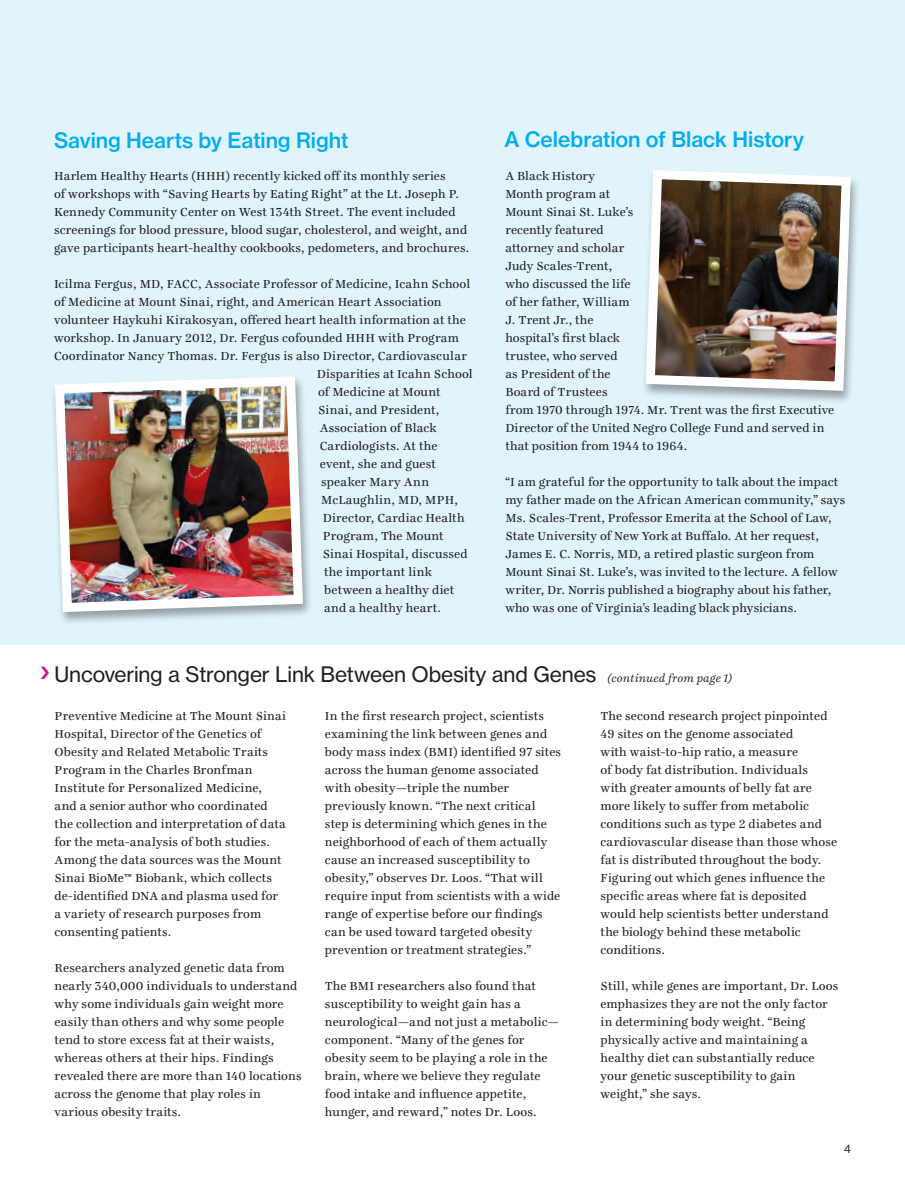
<style>
.page{position:relative;width:905px;height:1188px;background:#fff}
.page>*{position:absolute;margin:0;border:0;box-sizing:border-box;transform-origin:0 0}
.t1{font:21px "N Haas Grotesk TX Std 55 Rg";letter-spacing:-.01em;color:#231f20}
.t2{font:21px "N Haas Grotesk TX Std 65 Md";color:#00aeef}
.t3{font:12.75px/18px "Ingeborg";letter-spacing:.015em;color:#231f20}
.t4{font:12px "N Haas Grotesk DS Std 55 Rg";color:#231f20}
.s1{font-family:"Ingeborg";font-style:italic;font-size:12px}
</style>
<div class="page">
<div style="left:0;top:0;width:904px;height:645px;background:#e1f4fc"></div>
<div style="left:50px;top:375px;width:263px;height:251px;background:#231f20;opacity:.4"></div>
<img style="left:50px;top:375px;width:257px;height:242px">
<div style="left:641px;top:169px;width:220px;height:235px;background:#231f20;opacity:.4"></div>
<img style="left:641px;top:169px;width:214px;height:226px">
<h1 class="t2" style="left:54px;top:127px;width:296px">Saving Hearts by Eating Right</h1>
<p class="t3" style="left:54px;top:167px;width:417px">Harlem Healthy Hearts (HHH) recently kicked off its monthly series<br>of workshops with “Saving Hearts by Eating Right” at the Lt. Joseph P.<br>Kennedy Community Center on West 134th Street. The event included screenings for blood pressure, blood sugar, cholesterol, and weight, and gave participants heart-healthy cookbooks, pedometers, and brochures.</p>
<p class="t3" style="left:54px;top:275px;width:418px">Icilma Fergus, MD, FACC, Associate Professor of Medicine, Icahn School</p>
<p class="t3" style="left:54px;top:293px;width:389px">of Medicine at Mount Sinai, right, and American Heart Association</p>
<p class="t3" style="left:54px;top:311px;width:413px">volunteer Haykuhi Kirakosyan, offered heart health information at the</p>
<p class="t3" style="left:54px;top:329px;width:406px">workshop. In January 2012, Dr. Fergus cofounded HHH with Program</p>
<p class="t3" style="left:54px;top:347px;width:414px">Coordinator Nancy Thomas. Dr. Fergus is also Director, Cardiovascular</p>
<p class="t3" style="left:316px;top:365px;width:157px">Disparities at Icahn School</p>
<p class="t3" style="left:318px;top:383px;width:124px">of Medicine at Mount</p>
<p class="t3" style="left:318px;top:401px;width:123px">Sinai, and President,</p>
<p class="t3" style="left:319px;top:419px;width:118px">Association of Black</p>
<p class="t3" style="left:319px;top:437px;width:119px">Cardiologists. At the</p>
<p class="t3" style="left:319px;top:455px;width:118px">event, she and guest</p>
<p class="t3" style="left:321px;top:473px;width:109px">speaker Mary Ann</p>
<p class="t3" style="left:321px;top:491px;width:138px">McLaughlin, MD, MPH,</p>
<p class="t3" style="left:323px;top:509px;width:143px">Director, Cardiac Health</p>
<p class="t3" style="left:323px;top:527px;width:122px">Program, The Mount</p>
<p class="t3" style="left:323px;top:545px;width:146px">Sinai Hospital, discussed</p>
<p class="t3" style="left:324px;top:563px;width:109px">the important link</p>
<p class="t3" style="left:324px;top:581px;width:131px">between a healthy diet</p>
<p class="t3" style="left:324px;top:599px;width:118px">and a healthy heart.</p>
<h1 class="t2" style="left:504px;top:126px;width:301px">A Celebration of Black History</h1>
<p class="t3" style="left:505px;top:167px;width:330px">A Black History<br>Month program at<br>Mount Sinai St. Luke’s<br>recently featured<br>attorney and scholar<br>Judy Scales-Trent,<br>who discussed the life<br>of her father, William<br>J. Trent Jr., the<br>hospital’s first black<br>trustee, who served<br>as President of the<br>Board of Trustees<br>from 1970 through 1974. Mr. Trent was the first Executive<br>Director of the United Negro College Fund and served in that position from 1944 to 1964.</p>
<p class="t3" style="left:505px;top:473px;width:341px">“I am grateful for the opportunity to talk about the impact my father made on the African American community,” says Ms. Scales-Trent, Professor Emerita at the School of Law, State University of New York at Buffalo. At her request, James E. C. Norris, MD, a retired plastic surgeon from Mount Sinai St. Luke’s, was invited to the lecture. A fellow writer, Dr. Norris published a biography about his father, who was one of Virginia’s leading black physicians.</p>
<h1 class="t1" style="left:54px;top:662px;width:679px">Uncovering a Stronger Link Between Obesity and Genes <span class="s1">(continued from page 1)</span></h1>
<p class="t3" style="left:325px;top:707px;width:238px">In the first research project, scientists examining the link between genes and body mass index (BMI) identified 97 sites across the human genome associated with obesity—triple the number previously known. “The next critical step is determining which genes in the neighborhood of each of them actually cause an increased susceptibility to obesity,” observes Dr. Loos. “That will require input from scientists with a wide range of expertise before our findings can be used toward targeted obesity prevention or treatment strategies.”</p>
<p class="t3" style="left:325px;top:977px;width:236px">The BMI researchers also found that susceptibility to weight gain has a neurological—and not just a metabolic— component. “Many of the genes for obesity seem to be playing a role in the brain, where we believe they regulate food intake and influence appetite, hunger, and reward,” notes Dr. Loos.</p>
<p class="t3" style="left:55px;top:707px;width:233px">Preventive Medicine at The Mount Sinai Hospital, Director of the Genetics of Obesity and Related Metabolic Traits Program in the Charles Bronfman Institute for Personalized Medicine, and a senior author who coordinated the collection and interpretation of data for the meta-analysis of both studies.<br>Among the data sources was the Mount Sinai BioMe™ Biobank, which collects de-identified DNA and plasma used for a variety of research purposes from consenting patients.</p>
<p class="t3" style="left:55px;top:959px;width:248px">Researchers analyzed genetic data from nearly 340,000 individuals to understand why some individuals gain weight more easily than others and why some people tend to store excess fat at their waists, whereas others at their hips. Findings revealed there are more than 140 locations across the genome that play roles in various obesity traits.</p>
<p class="t3" style="left:600px;top:707px;width:238px">The second research project pinpointed 49 sites on the genome associated<br>with waist-to-hip ratio, a measure<br>of body fat distribution. Individuals with greater amounts of belly fat are more likely to suffer from metabolic conditions such as type 2 diabetes and cardiovascular disease than those whose fat is distributed throughout the body.<br>Figuring out which genes influence the specific areas where fat is deposited would help scientists better understand the biology behind these metabolic conditions.</p>
<p class="t3" style="left:600px;top:977px;width:239px">Still, while genes are important, Dr. Loos emphasizes they are not the only factor in determining body weight. “Being physically active and maintaining a healthy diet can substantially reduce your genetic susceptibility to gain weight,” she says.</p>
<p class="t4" style="left:844px;top:1142px;width:8px">4</p>
</div>
